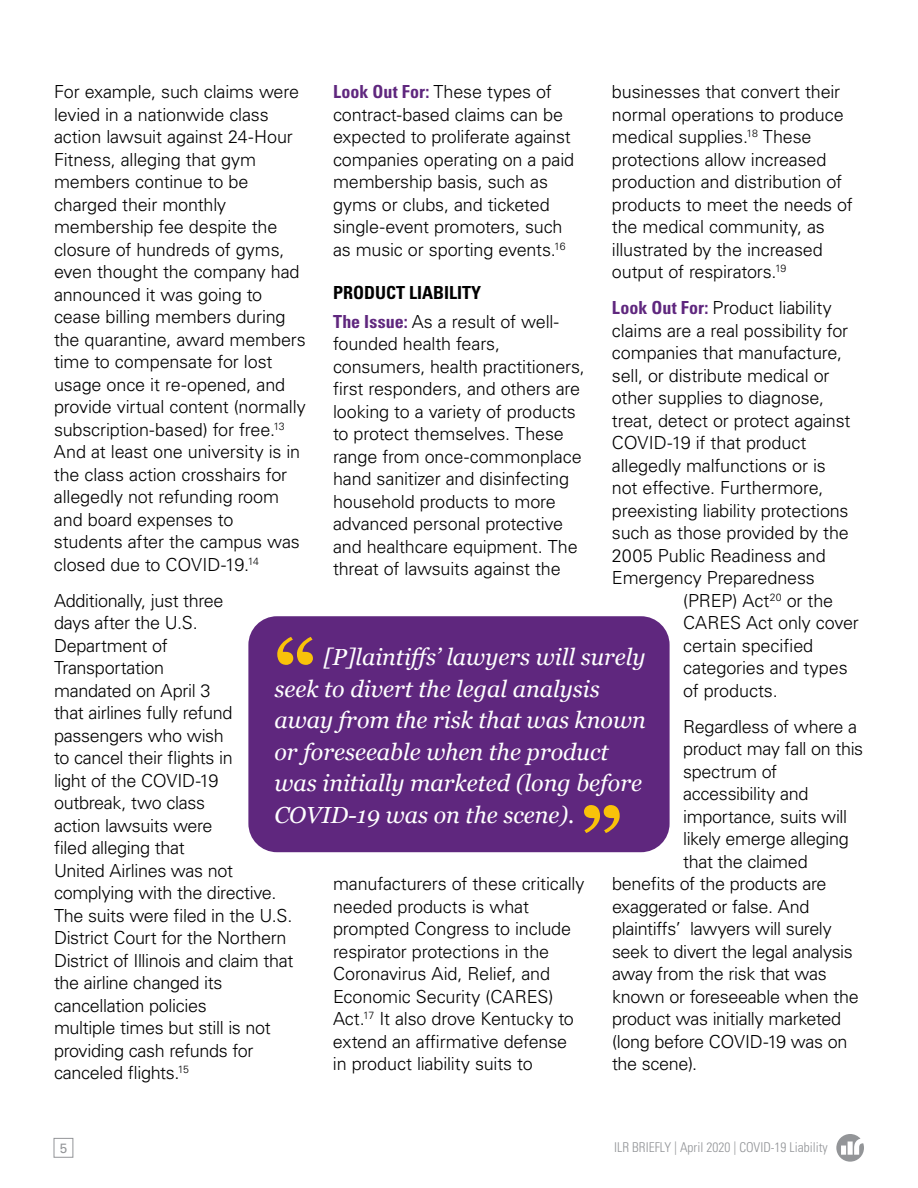
<style>
.page{position:relative;width:918px;height:1188px;background:#fff}
.page>*{position:absolute;margin:0;border:0;box-sizing:border-box;transform-origin:0 0}
.t1{font:700 81.75px "Georgia";color:#f9c20a}
.t2{font:italic 23.25px/31.5px "Georgia";color:#fff}
.t3{font:300 18px/22.5px "Univers LT Pro 45";letter-spacing:-.01em;color:#000}
.t4{font:700 condensed 18px "Univers LT Pro";color:#000}
.t5{font:300 condensed 13.5px "Univers LT Pro";color:#939598}
.t6{font:13.5px "Univers LT Pro 55 Roman";color:#939598}
.s1{font-family:"Univers LT Std";font-weight:700;font-stretch:condensed;color:#5f277e}
</style>
<div class="page">
<svg style="left:836px;top:1134px;width:28px;height:28px"></svg>
<div style="left:54px;top:1138px;width:19px;height:20px;border:1px solid #939598"></div>
<div style="left:248px;top:616px;width:422px;height:236px;background:#5f277e;border-radius:29px"></div>
<p class="t3" style="left:333px;top:80px;width:243px"><span class="s1">Look Out For:</span> These types of contract-based claims can be expected to proliferate against companies operating on a paid membership basis, such as gyms or clubs, and ticketed single-event promoters, such as music or sporting events.<sup>16</sup></p>
<p class="t4" style="left:333px;top:281px;width:150px">PRODUCT LIABILITY</p>
<p class="t3" style="left:333px;top:310px;width:253px"><span class="s1">The Issue:</span> As a result of well&shy;founded health fears, consumers, health practitioners, first responders, and others are looking to a variety of products to protect themselves. These range from once-commonplace hand sanitizer and disinfecting household products to more advanced personal protective and healthcare equipment. The threat of lawsuits against the</p>
<p class="t3" style="left:54px;top:80px;width:253px">For example, such claims were levied in a nationwide class action lawsuit against 24-Hour<br>Fitness, alleging that gym members continue to be charged their monthly membership fee despite the closure of hundreds of gyms, even thought the company had announced it was going to cease billing members during the quarantine, award members time to compensate for lost usage once it re-opened, and provide virtual content (normally subscription-based) for free.<sup>13<br></sup>And at least one university is in the class action crosshairs for allegedly not refunding room and board expenses to students after the campus was closed due to COVID-19.<sup>14</sup></p>
<p class="t3" style="left:54px;top:589px;width:241px">Additionally, just three<br>days after the U.S.<br>Department of<br>Transportation<br>mandated on April 3<br>that airlines fully refund passengers who wish<br>to cancel their flights in<br>light of the COVID-19 outbreak, two class<br>action lawsuits were<br>filed alleging that<br>United Airlines was not complying with the directive.<br>The suits were filed in the U.S.<br>District Court for the Northern<br>District of Illinois and claim that the airline changed its cancellation policies<br>multiple times but still is not providing cash refunds for canceled flights.<sup>15</sup></p>
<p class="t3" style="left:612px;top:80px;width:242px">businesses that convert their normal operations to produce medical supplies.<sup>18</sup> These protections allow increased production and distribution of products to meet the needs of the medical community, as illustrated by the increased output of respirators.<sup>19</sup></p>
<p class="t3" style="left:612px;top:296px;width:240px"><span class="s1">Look Out For:</span> Product liability claims are a real possibility for companies that manufacture, sell, or distribute medical or other supplies to diagnose, treat, detect or protect against<br>COVID-19 if that product allegedly malfunctions or is not effective. Furthermore, preexisting liability protections such as those provided by the<br>2005 Public Readiness and<br>Emergency Preparedness</p>
<p class="t3" style="left:683px;top:589px;width:177px">(PREP) Act<sup>20</sup> or the<br>CARES Act only cover certain specified categories and types of products.</p>
<p class="t3" style="left:683px;top:715px;width:175px">Regardless of where a</p>
<p class="t3" style="left:683px;top:737px;width:182px">product may fall on this</p>
<p class="t3" style="left:683px;top:760px;width:96px">spectrum of</p>
<p class="t3" style="left:683px;top:782px;width:127px">accessibility and</p>
<p class="t3" style="left:683px;top:805px;width:166px">importance, suits will</p>
<p class="t3" style="left:683px;top:827px;width:167px">likely emerge alleging</p>
<p class="t3" style="left:683px;top:850px;width:126px">that the claimed</p>
<p class="t3" style="left:612px;top:872px;width:216px">benefits of the products are</p>
<p class="t3" style="left:612px;top:895px;width:199px">exaggerated or false. And</p>
<p class="t3" style="left:612px;top:917px;width:221px">plaintiffs’ lawyers will surely</p>
<p class="t3" style="left:612px;top:940px;width:242px">seek to divert the legal analysis</p>
<p class="t3" style="left:612px;top:962px;width:216px">away from the risk that was</p>
<p class="t3" style="left:612px;top:985px;width:248px">known or foreseeable when the</p>
<p class="t3" style="left:612px;top:1007px;width:231px">product was initially marketed</p>
<p class="t3" style="left:612px;top:1030px;width:237px">(long before COVID-19 was on</p>
<p class="t3" style="left:612px;top:1052px;width:87px">the scene).</p>
<h1 class="t1" style="left:274px;top:608px;width:44px">“</h1>
<p class="t2" style="left:274px;top:640px;width:373px;text-indent:49px">[P]laintiffs’ lawyers will surely seek to divert the legal analysis away from the risk that was known or foreseeable when the product was initially marketed (long before<br>COVID-19 was on the scene).</p>
<h1 class="t1" style="left:580px;top:776px;width:44px">”</h1>
<p class="t3" style="left:333px;top:872px;width:253px">manufacturers of these critically needed products is what prompted Congress to include respirator protections in the<br>Coronavirus Aid, Relief, and<br>Economic Security (CARES)<br>Act.<sup>17</sup> It also drove Kentucky to extend an affirmative defense in product liability suits to</p>
<p class="t6" style="left:60px;top:1138px;width:9px">5</p>
<p class="t5" style="left:614px;top:1138px;width:215px">ILR BRIEFLY | April 2020 | COVID-19 Liability</p>
</div>
